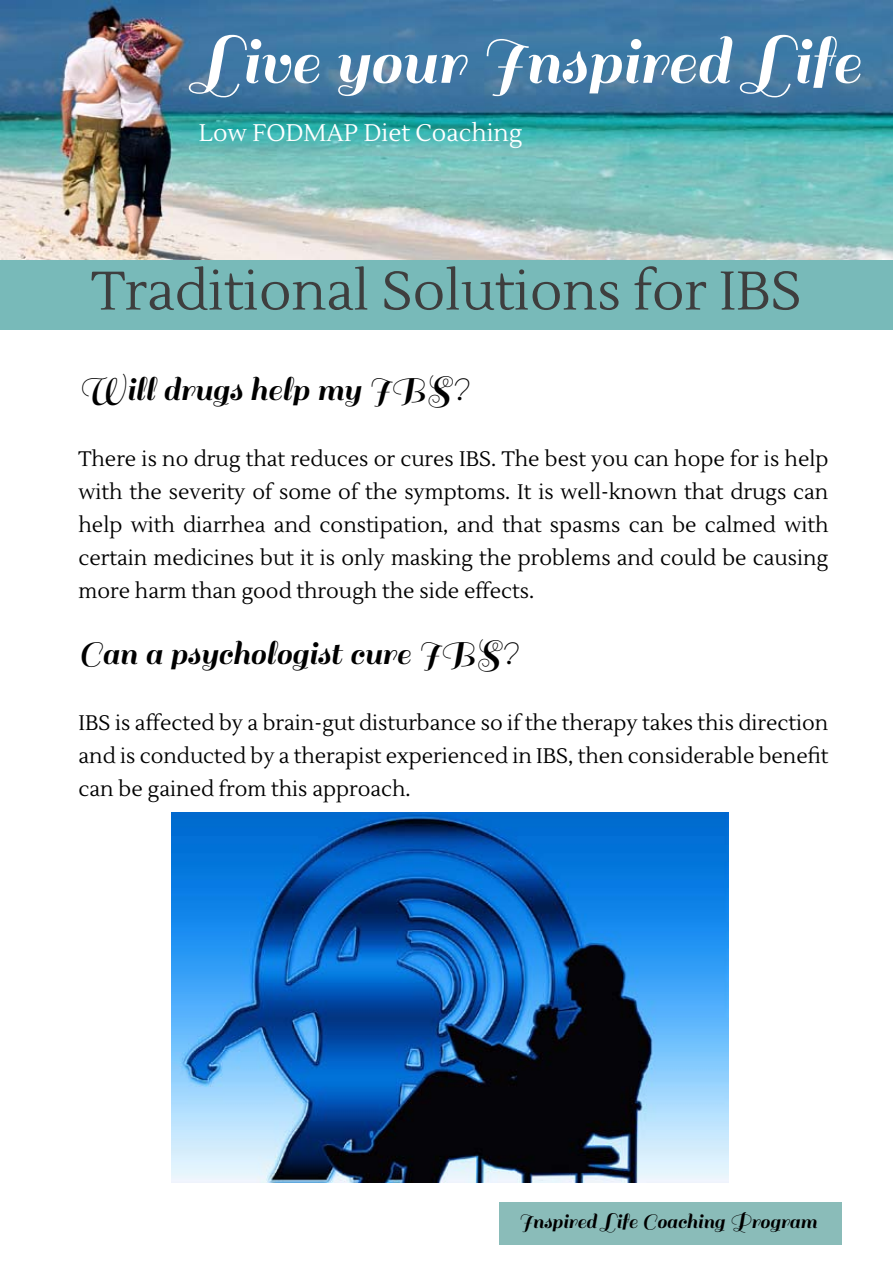
<style>
.page{position:relative;width:893px;height:1263px;background:#fff}
.page>*{position:absolute;margin:0;border:0;box-sizing:border-box;transform-origin:0 0}
.t1{font:72px "Sail";color:#fff}
.t2{font:54px "Lustria";color:#3e3e3e}
.t3{font:36px "Sail";color:#000}
.t4{font:24px "Lustria";color:#fff}
.t5{font:22.5px "Sail";color:#000}
.t6{font:21px/33px "Lustria";color:#000;text-align:justify}
</style>
<div class="page">
<div style="left:0;top:258px;width:893px;height:72px;background:#78bab9"></div>
<div style="left:500px;top:1202px;width:342px;height:42px;background:#8abcb9"></div>
<img style="left:0;top:0;width:893px;height:259px">
<img style="left:172px;top:812px;width:557px;height:370px">
<h1 class="t1" style="left:194px;top:21px;width:667px">Live your Inspired Life</h1>
<p class="t4" style="left:199px;top:118px;width:325px">Low FODMAP Diet Coaching</p>
<h2 class="t2" style="left:91px;top:258px;width:712px">Traditional Solutions for IBS</h2>
<h3 class="t3" style="left:79px;top:369px;width:391px">Will drugs help my IBS?</h3>
<p class="t6" style="left:79px;top:443px;width:751px">There is no drug that reduces or cures IBS. The best you can hope for is help with the severity of some of the symptoms. It is well-known that drugs can help with diarrhea and constipation, and that spasms can be calmed with certain medicines but it is only masking the problems and could be causing more harm than good through the side effects.</p>
<h3 class="t3" style="left:79px;top:633px;width:440px">Can a psychologist cure IBS?</h3>
<p class="t6" style="left:79px;top:707px;width:751px">IBS is affected by a brain-gut disturbance so if the therapy takes this direction and is conducted by a therapist experienced in IBS, then considerable benefit can be gained from this approach.</p>
<p class="t5" style="left:519px;top:1209px;width:300px">Inspired Life Coaching Program</p>
</div>
